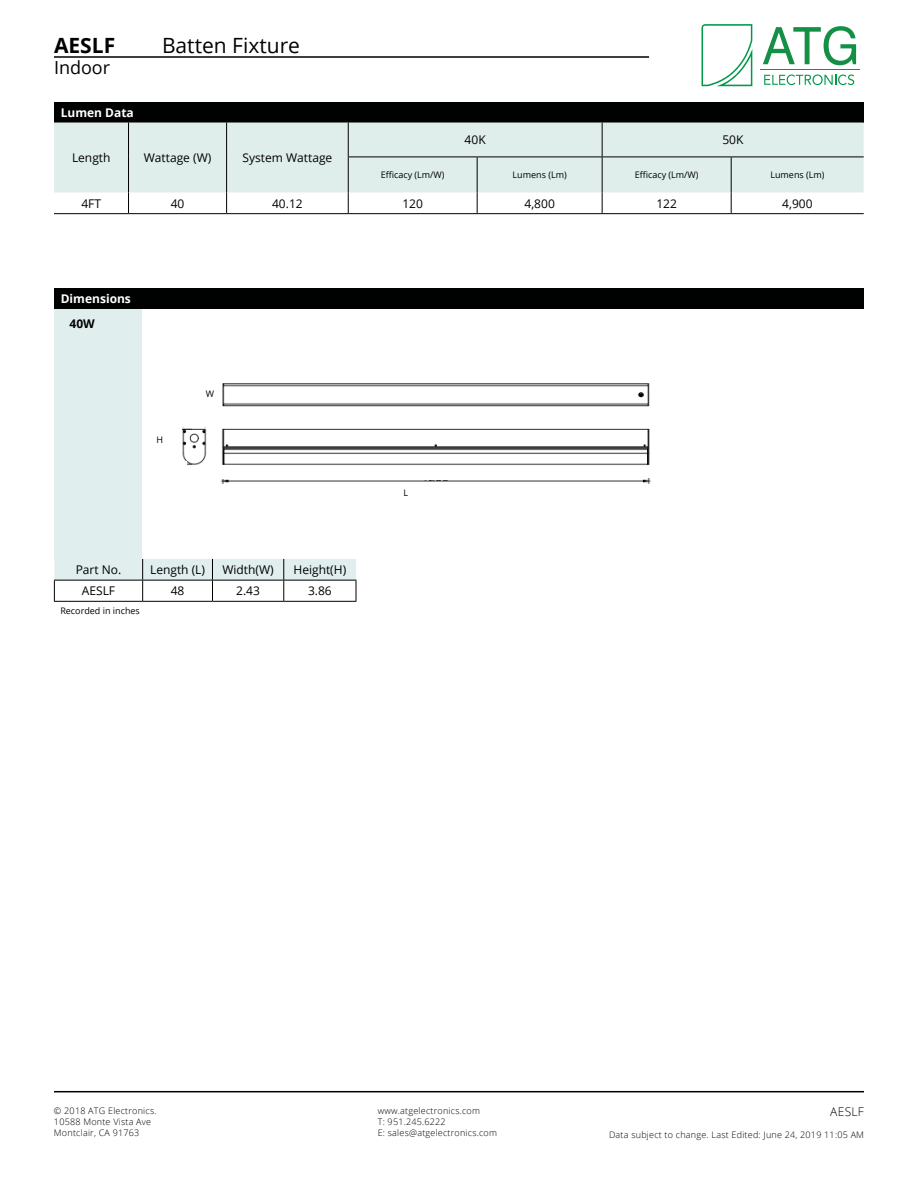
<style>
.page{position:relative;width:918px;height:1188px;background:#fff}
.page>*{position:absolute;margin:0;border:0;box-sizing:border-box;transform-origin:0 0}
.t1{font:21px "Open Sans";color:#000101}
.t2{font:700 21px "Open Sans";color:#000101}
.t3{font:18px "Open Sans";color:#000101}
.t4{font:12px "Open Sans";color:#000}
.t5{font:700 12px "Open Sans";color:#fff}
.t6{font:300 12px "Open Sans";letter-spacing:.025em;color:#000}
.t7{font:700 12px "Open Sans";color:#000}
.t8{font:300 9px/10.8px "Open Sans";letter-spacing:.025em;color:#000}
.t9{font:9px "Open Sans";color:#000}
</style>
<div class="page">
<hr style="left:54px;top:1091px;width:810px;height:1px;background:#000101">
<hr style="left:54px;top:56px;width:595px;height:2px;background:#000101">
<svg style="left:763px;top:26px;width:93px;height:39px"></svg>
<svg style="left:764px;top:75px;width:90px;height:10px"></svg>
<hr style="left:760px;top:70px;width:100px;height:1px;background:#009a4a">
<svg style="left:702px;top:24px;width:50px;height:62px"></svg>
<div style="left:54px;top:309px;width:88px;height:250px;background:#e0eeed"></div>
<div style="left:54px;top:288px;width:810px;height:21px;background:#000101"></div>
<svg style="left:54px;top:559px;width:303px;height:42px"></svg>
<hr style="left:54px;top:601px;width:89px;height:1px;background:#000">
<hr style="left:143px;top:601px;width:69px;height:1px;background:#000">
<hr style="left:212px;top:601px;width:72px;height:1px;background:#000">
<hr style="left:284px;top:601px;width:72px;height:1px;background:#000">
<div style="left:54px;top:102px;width:810px;height:21px;background:#000101"></div>
<div style="left:54px;top:123px;width:810px;height:69px;background:#e0eeeb"></div>
<hr style="left:128px;top:123px;width:1px;height:34px;background:#000">
<hr style="left:128px;top:157px;width:1px;height:35px;background:#000">
<hr style="left:226px;top:123px;width:1px;height:34px;background:#000">
<hr style="left:348px;top:123px;width:1px;height:34px;background:#000">
<hr style="left:602px;top:123px;width:1px;height:34px;background:#000">
<hr style="left:226px;top:157px;width:1px;height:35px;background:#000">
<hr style="left:348px;top:157px;width:129px;height:1px;background:#000">
<hr style="left:348px;top:157px;width:1px;height:35px;background:#000">
<hr style="left:477px;top:157px;width:125px;height:1px;background:#000">
<hr style="left:477px;top:157px;width:1px;height:35px;background:#000">
<hr style="left:602px;top:157px;width:129px;height:1px;background:#000">
<hr style="left:602px;top:157px;width:1px;height:35px;background:#000">
<hr style="left:731px;top:157px;width:133px;height:1px;background:#000">
<hr style="left:731px;top:157px;width:1px;height:35px;background:#000">
<svg style="left:128px;top:192px;width:1px;height:21px"></svg>
<svg style="left:226px;top:192px;width:1px;height:21px"></svg>
<svg style="left:348px;top:192px;width:1px;height:21px"></svg>
<svg style="left:477px;top:192px;width:1px;height:21px"></svg>
<svg style="left:602px;top:192px;width:1px;height:21px"></svg>
<svg style="left:731px;top:192px;width:1px;height:21px"></svg>
<hr style="left:54px;top:213px;width:75px;height:1px;background:#000101">
<hr style="left:129px;top:213px;width:98px;height:1px;background:#000101">
<hr style="left:227px;top:213px;width:121px;height:1px;background:#000101">
<hr style="left:348px;top:213px;width:129px;height:1px;background:#000101">
<hr style="left:477px;top:213px;width:125px;height:1px;background:#000101">
<hr style="left:602px;top:213px;width:129px;height:1px;background:#000101">
<hr style="left:731px;top:213px;width:133px;height:1px;background:#000101">
<img style="left:182px;top:383px;width:469px;height:101px">
<div style="left:420px;top:470px;width:32px;height:10px;background:#fff"></div>
<div style="left:219px;top:465px;width:21px;height:13px;background:#fff"></div>
<div style="left:641px;top:466px;width:18px;height:12px;background:#fff"></div>
<div style="left:181px;top:416px;width:33px;height:11px;background:#fff"></div>
<div style="left:181px;top:461px;width:5px;height:13px;background:#fff"></div>
<div style="left:174px;top:389px;width:46px;height:33px;background:#fff"></div>
<h1 class="t2" style="left:54px;top:30px;width:63px">AESLF</h1>
<h1 class="t1" style="left:162px;top:31px;width:140px">Batten Fixture</h1>
<h2 class="t3" style="left:54px;top:56px;width:58px">Indoor</h2>
<h3 class="t5" style="left:61px;top:104px;width:75px">Lumen Data</h3>
<h3 class="t4" style="left:72px;top:150px;width:40px">Length</h3>
<h3 class="t4" style="left:144px;top:150px;width:69px">Wattage (W)</h3>
<h3 class="t4" style="left:243px;top:150px;width:91px">System Wattage</h3>
<h3 class="t4" style="left:465px;top:132px;width:23px">40K</h3>
<h3 class="t4" style="left:722px;top:132px;width:23px">50K</h3>
<p class="t9" style="left:381px;top:169px;width:65px">Efficacy (Lm/W)</p>
<p class="t9" style="left:513px;top:169px;width:56px">Lumens (Lm)</p>
<p class="t9" style="left:635px;top:169px;width:65px">Efficacy (Lm/W)</p>
<p class="t9" style="left:770px;top:169px;width:56px">Lumens (Lm)</p>
<h3 class="t4" style="left:81px;top:195px;width:21px">4FT</h3>
<h3 class="t4" style="left:171px;top:195px;width:15px">40</h3>
<h3 class="t4" style="left:272px;top:195px;width:32px">40.12</h3>
<h3 class="t4" style="left:402px;top:195px;width:22px">120</h3>
<h3 class="t4" style="left:524px;top:195px;width:32px">4,800</h3>
<h3 class="t4" style="left:656px;top:195px;width:22px">122</h3>
<h3 class="t4" style="left:782px;top:195px;width:32px">4,900</h3>
<h3 class="t5" style="left:61px;top:290px;width:72px">Dimensions</h3>
<h3 class="t7" style="left:70px;top:315px;width:27px">40W</h3>
<p class="t9" style="left:157px;top:433px;width:8px">H</p>
<p class="t9" style="left:206px;top:387px;width:10px">W</p>
<h3 class="t4" style="left:76px;top:562px;width:47px">Part No.</h3>
<h3 class="t4" style="left:150px;top:562px;width:56px">Length (L)</h3>
<h3 class="t4" style="left:222px;top:562px;width:53px">Width(W)</h3>
<h3 class="t4" style="left:294px;top:562px;width:54px">Height(H)</h3>
<h3 class="t4" style="left:82px;top:583px;width:35px">AESLF</h3>
<h3 class="t4" style="left:171px;top:583px;width:15px">48</h3>
<h3 class="t4" style="left:236px;top:583px;width:25px">2.43</h3>
<h3 class="t4" style="left:308px;top:583px;width:25px">3.86</h3>
<p class="t9" style="left:60px;top:605px;width:81px">Recorded in inches</p>
<p class="t9" style="left:404px;top:486px;width:6px">L</p>
<p class="t8" style="left:54px;top:1105px;width:104px">© 2018 ATG Electronics.<br>10588 Monte Vista Ave<br>Montclair, CA 91763</p>
<h3 class="t6" style="left:830px;top:1104px;width:35px">AESLF</h3>
<p class="t8" style="left:378px;top:1105px;width:121px">www.atgelectronics.com<br>T: 951.245.6222<br>E: sales@atgelectronics.com</p>
<p class="t8" style="left:609px;top:1130px;width:257px">Data subject to change. Last Edited: June 24, 2019 11:05 AM</p>
</div>
